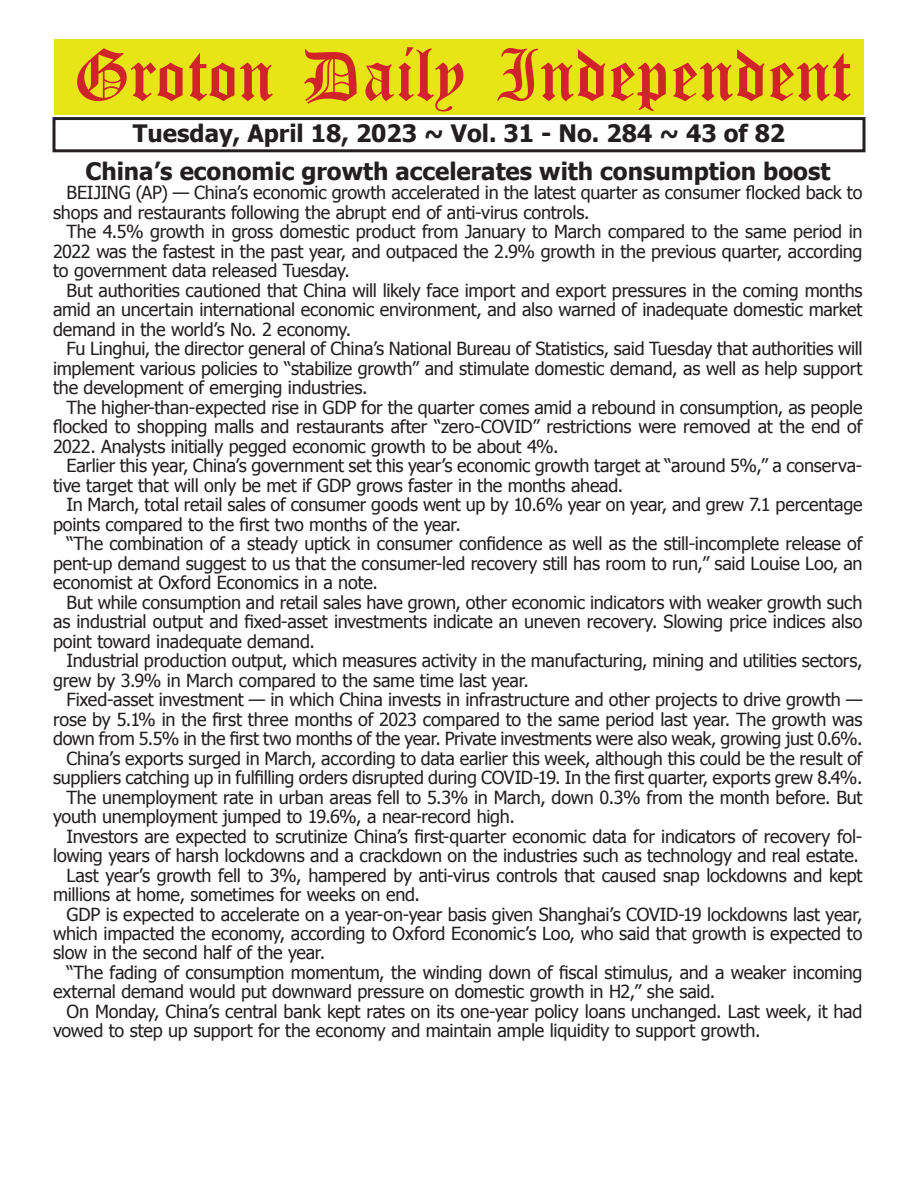
<style>
.page{position:relative;width:918px;height:1188px;background:#fff}
.page>*{position:absolute;margin:0;border:0;box-sizing:border-box;transform-origin:0 0}
.t1{font:54px "Old English Five";color:#d1232a}
.t2{font:700 24px "Tahoma";color:#231f20}
.t3{font:18px/19.5px "Tahoma";letter-spacing:-.01em;color:#231f20;text-align:justify}
</style>
<div class="page">
<div style="left:52px;top:117px;width:814px;height:35px;border:3px solid #231f20"></div>
<div style="left:54px;top:40px;width:810px;height:75px;background:#e7e515"></div>
<h1 class="t1" style="left:73px;top:50px;width:779px">Groton Daily Independent</h1>
<h2 class="t2" style="left:133px;top:116px;width:654px">Tuesday, April 18, 2023 ~ Vol. 31 - No. 284 ~ 43 of 82</h2>
<h2 class="t2" style="left:85px;top:154px;width:747px">China’s economic growth accelerates with consumption boost</h2>
<p class="t3" style="left:53px;top:182px;width:811px;text-indent:14px">BEIJING (AP) — China’s economic growth accelerated in the latest quarter as consumer flocked back to shops and restaurants following the abrupt end of anti-virus controls.</p>
<p class="t3" style="left:53px;top:221px;width:811px;text-indent:14px">The 4.5% growth in gross domestic product from January to March compared to the same period in 2022 was the fastest in the past year, and outpaced the 2.9% growth in the previous quarter, according to government data released Tuesday.</p>
<p class="t3" style="left:53px;top:280px;width:811px;text-indent:14px">But authorities cautioned that China will likely face import and export pressures in the coming months amid an uncertain international economic environment, and also warned of inadequate domestic market demand in the world’s No. 2 economy.</p>
<p class="t3" style="left:53px;top:338px;width:811px;text-indent:14px">Fu Linghui, the director general of China’s National Bureau of Statistics, said Tuesday that authorities will implement various policies to “stabilize growth” and stimulate domestic demand, as well as help support the development of emerging industries.</p>
<p class="t3" style="left:53px;top:397px;width:811px;text-indent:14px">The higher-than-expected rise in GDP for the quarter comes amid a rebound in consumption, as people flocked to shopping malls and restaurants after “zero-COVID” restrictions were removed at the end of 2022. Analysts initially pegged economic growth to be about 4%.</p>
<p class="t3" style="left:53px;top:455px;width:811px;text-indent:14px">Earlier this year, China’s government set this year’s economic growth target at “around 5%,” a conserva&shy;tive target that will only be met if GDP grows faster in the months ahead.</p>
<p class="t3" style="left:53px;top:494px;width:811px;text-indent:14px">In March, total retail sales of consumer goods went up by 10.6% year on year, and grew 7.1 percentage points compared to the first two months of the year.</p>
<p class="t3" style="left:53px;top:533px;width:811px;text-indent:14px">“The combination of a steady uptick in consumer confidence as well as the still-incomplete release of pent-up demand suggest to us that the consumer-led recovery still has room to run,” said Louise Loo, an economist at Oxford Economics in a note.</p>
<p class="t3" style="left:53px;top:591px;width:811px;text-indent:14px">But while consumption and retail sales have grown, other economic indicators with weaker growth such as industrial output and fixed-asset investments indicate an uneven recovery. Slowing price indices also point toward inadequate demand.</p>
<p class="t3" style="left:53px;top:650px;width:811px;text-indent:14px">Industrial production output, which measures activity in the manufacturing, mining and utilities sectors, grew by 3.9% in March compared to the same time last year.</p>
<p class="t3" style="left:67px;top:689px;width:797px">Fixed-asset investment — in which China invests in infrastructure and other projects to drive growth —</p>
<p class="t3" style="left:53px;top:708px;width:811px">rose by 5.1% in the first three months of 2023 compared to the same period last year. The growth was</p>
<p class="t3" style="left:53px;top:728px;width:811px">down from 5.5% in the first two months of the year. Private investments were also weak, growing just 0.6%.</p>
<p class="t3" style="left:67px;top:747px;width:797px">China’s exports surged in March, according to data earlier this week, although this could be the result of</p>
<p class="t3" style="left:53px;top:767px;width:811px">suppliers catching up in fulfilling orders disrupted during COVID-19. In the first quarter, exports grew 8.4%.</p>
<p class="t3" style="left:67px;top:786px;width:798px">The unemployment rate in urban areas fell to 5.3% in March, down 0.3% from the month before. But</p>
<p class="t3" style="left:53px;top:806px;width:463px">youth unemployment jumped to 19.6%, a near-record high.</p>
<p class="t3" style="left:67px;top:825px;width:797px">Investors are expected to scrutinize China’s first-quarter economic data for indicators of recovery fol-</p>
<p class="t3" style="left:53px;top:845px;width:807px">lowing years of harsh lockdowns and a crackdown on the industries such as technology and real estate.</p>
<p class="t3" style="left:67px;top:864px;width:797px">Last year’s growth fell to 3%, hampered by anti-virus controls that caused snap lockdowns and kept</p>
<p class="t3" style="left:53px;top:884px;width:368px">millions at home, sometimes for weeks on end.</p>
<p class="t3" style="left:67px;top:903px;width:797px">GDP is expected to accelerate on a year-on-year basis given Shanghai’s COVID-19 lockdowns last year,</p>
<p class="t3" style="left:53px;top:923px;width:811px">which impacted the economy, according to Oxford Economic’s Loo, who said that growth is expected to</p>
<p class="t3" style="left:53px;top:942px;width:274px">slow in the second half of the year.</p>
<p class="t3" style="left:67px;top:962px;width:797px">“The fading of consumption momentum, the winding down of fiscal stimulus, and a weaker incoming</p>
<p class="t3" style="left:53px;top:981px;width:664px">external demand would put downward pressure on domestic growth in H2,” she said.</p>
<p class="t3" style="left:67px;top:1001px;width:797px">On Monday, China’s central bank kept rates on its one-year policy loans unchanged. Last week, it had</p>
<p class="t3" style="left:53px;top:1020px;width:709px">vowed to step up support for the economy and maintain ample liquidity to support growth.</p>
</div>
